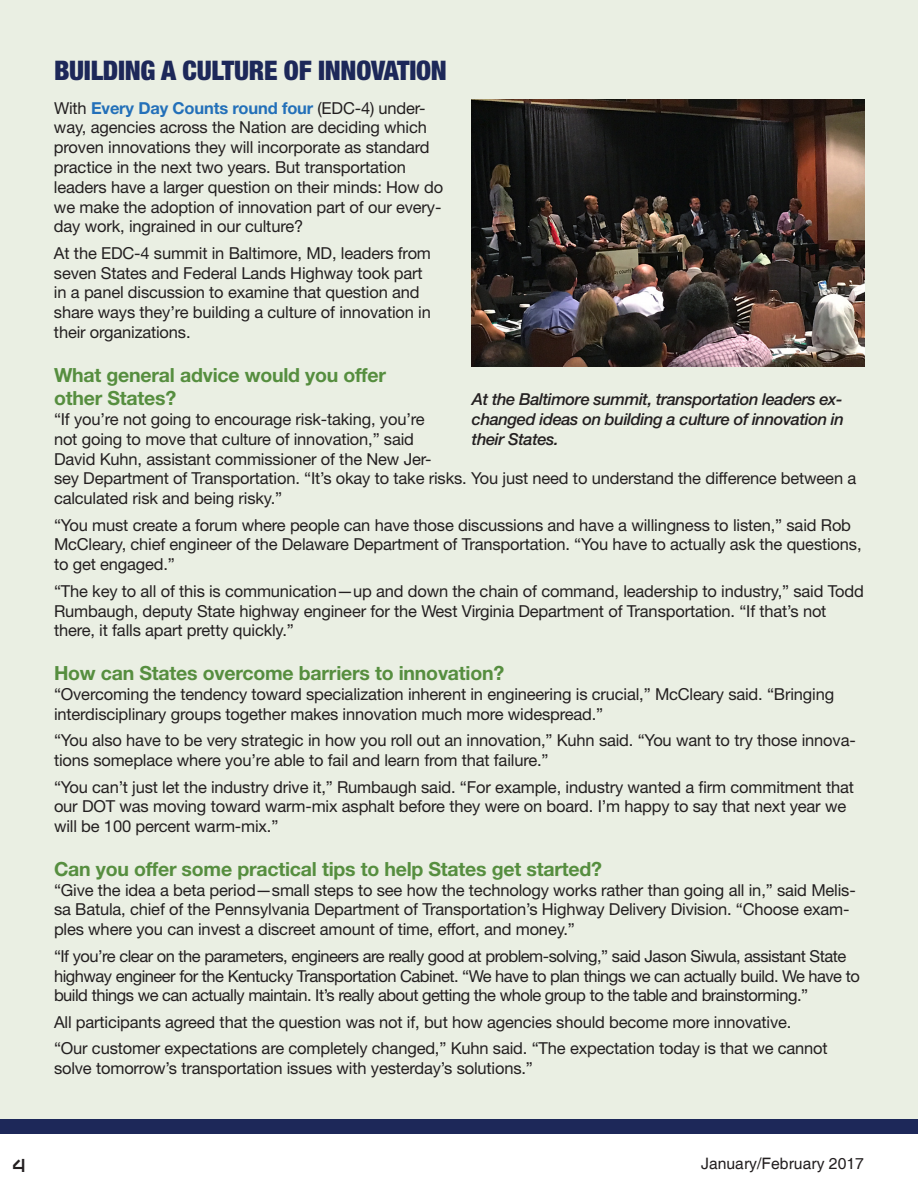
<style>
.page{position:relative;width:918px;height:1188px;background:#fff}
.page>*{position:absolute;margin:0;border:0;box-sizing:border-box;transform-origin:0 0}
.t1{font:900 condensed 27px "Helvetica Neue";letter-spacing:-.01em;color:#1d2859}
.t2{font:27px "Cals Caps";color:#231f20}
.t3{font:700 19.5px/23.4px "Helvetica Neue LT Std";letter-spacing:-.01em;color:#568e3f}
.t4{font:16.5px/19.8px "Helvetica Neue LT Std";letter-spacing:-.01em;color:#231f20}
.t5{font:16.5px/19.8px "Helvetica Neue LT Std";letter-spacing:-.03em;color:#231f20}
.t6{font:italic 500 16.5px/19.8px "Helvetica Neue LT Std";letter-spacing:-.025em;color:#231f20;text-align:justify}
.t7{font:15.75px "Helvetica";color:#231f20}
.s1{font-weight:700;color:#2370b9}
</style>
<div class="page">
<div style="left:0;top:0;width:918px;height:1134px;background:#eaefe3"></div>
<div style="left:0;top:1119px;width:918px;height:15px;background:#1d2859"></div>
<img style="left:472px;top:99px;width:392px;height:267px">
<p class="t1" style="left:54px;top:54px;width:394px">BUILDING A CULTURE OF INNOVATION</p>
<p class="t4" style="left:54px;top:98px;width:391px">With <span class="s1">Every Day Counts round four</span> (EDC-4) under&shy;way, agencies across the Nation are deciding which proven innovations they will incorporate as standard practice in the next two years. But transportation leaders have a larger question on their minds: How do we make the adoption of innovation part of our every&shy;day work, ingrained in our culture?</p>
<p class="t4" style="left:54px;top:243px;width:379px">At the EDC-4 summit in Baltimore, MD, leaders from seven States and Federal Lands Highway took part in a panel discussion to examine that question and share ways they’re building a culture of innovation in their organizations.</p>
<p class="t3" style="left:54px;top:363px;width:334px">What general advice would you offer other States?</p>
<p class="t4" style="left:54px;top:409px;width:804px">“If you’re not going to encourage risk-taking, you’re<br>not going to move that culture of innovation,” said<br>David Kuhn, assistant commissioner of the New Jer-<br>sey Department of Transportation. “It’s okay to take risks. You just need to understand the difference between a calculated risk and being risky.”</p>
<p class="t4" style="left:54px;top:515px;width:809px">“You must create a forum where people can have those discussions and have a willingness to listen,” said Rob<br>McCleary, chief engineer of the Delaware Department of Transportation. “You have to actually ask the questions, to get engaged.”</p>
<p class="t4" style="left:54px;top:581px;width:811px">“The key to all of this is communication—up and down the chain of command, leadership to industry,” said Todd<br>Rumbaugh, deputy State highway engineer for the West Virginia Department of Transportation. “If that’s not there, it falls apart pretty quickly.”</p>
<p class="t3" style="left:54px;top:661px;width:452px">How can States overcome barriers to innovation?</p>
<p class="t4" style="left:54px;top:684px;width:782px">“Overcoming the tendency toward specialization inherent in engineering is crucial,” McCleary said. “Bringing interdisciplinary groups together makes innovation much more widespread.”</p>
<p class="t4" style="left:54px;top:730px;width:803px">“You also have to be very strategic in how you roll out an innovation,” Kuhn said. “You want to try those innova&shy;tions someplace where you’re able to fail and learn from that failure.”</p>
<p class="t4" style="left:54px;top:777px;width:801px">“You can’t just let the industry drive it,” Rumbaugh said. “For example, industry wanted a firm commitment that our DOT was moving toward warm-mix asphalt before they were on board. I’m happy to say that next year we will be 100 percent warm-mix.”</p>
<p class="t3" style="left:54px;top:857px;width:549px">Can you offer some practical tips to help States get started?</p>
<p class="t4" style="left:54px;top:880px;width:803px">“Give the idea a beta period—small steps to see how the technology works rather than going all in,” said Melis&shy;sa Batula, chief of the Pennsylvania Department of Transportation’s Highway Delivery Division. “Choose exam&shy;ples where you can invest a discreet amount of time, effort, and money.”</p>
<p class="t5" style="left:54px;top:946px;width:807px">“If you’re clear on the parameters, engineers are really good at problem-solving,” said Jason Siwula, assistant State highway engineer for the Kentucky Transportation Cabinet. “We have to plan things we can actually build. We have to build things we can actually maintain. It’s really about getting the whole group to the table and brainstorming.”</p>
<p class="t4" style="left:54px;top:1009px;width:775px;line-height:26.5px">All participants agreed that the question was not if, but how agencies should become more innovative. “Our customer expectations are completely changed,” Kuhn said. “The expectation today is that we cannot</p>
<p class="t4" style="left:54px;top:1058px;width:480px">solve tomorrow’s transportation issues with yesterday’s solutions.”</p>
<p class="t6" style="left:472px;top:389px;width:374px">At the Baltimore summit, transportation leaders ex&shy;changed ideas on building a culture of innovation in their States.</p>
<h1 class="t2" style="left:12px;top:1151px;width:15px">4</h1>
<p class="t7" style="left:701px;top:1154px;width:164px">January/February 2017</p>
</div>
